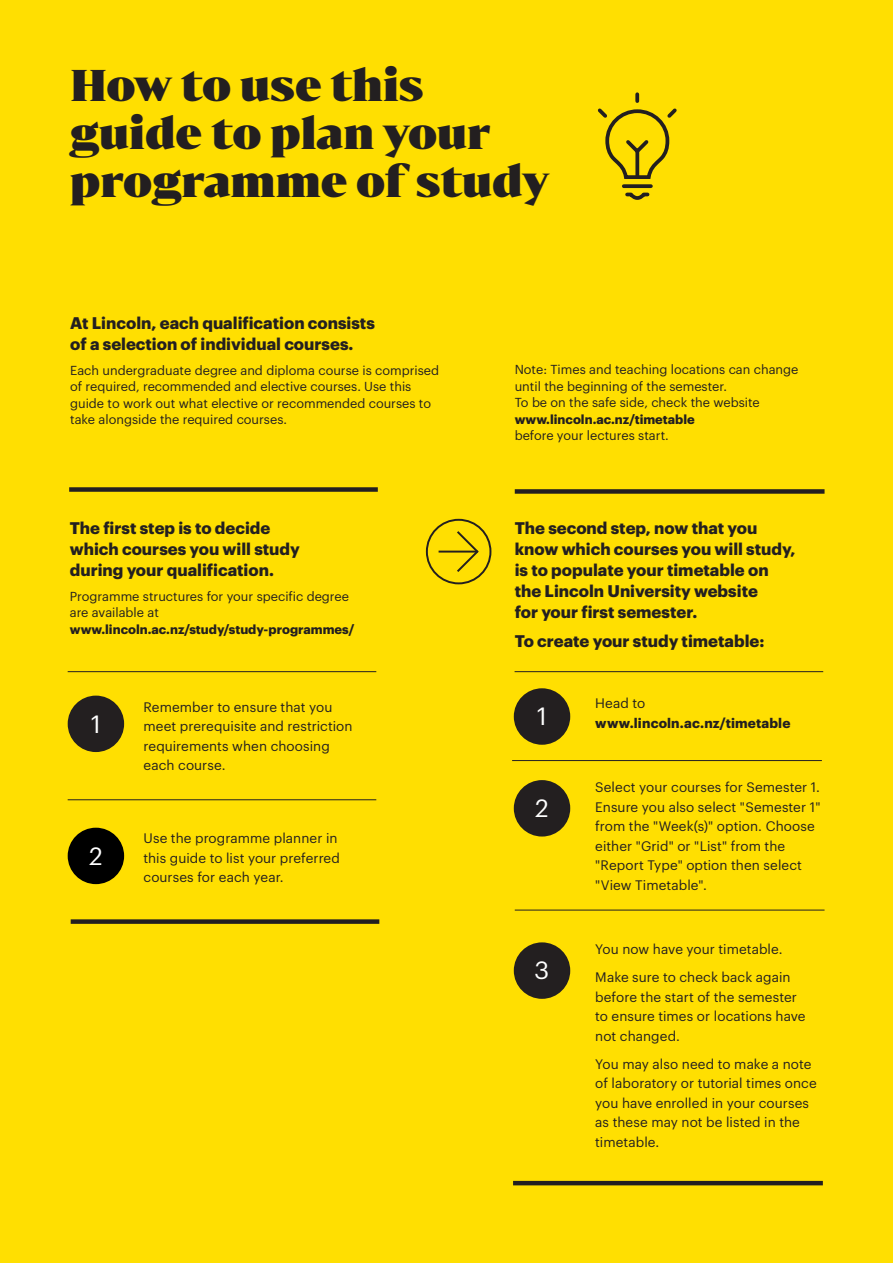
<style>
.page{position:relative;width:893px;height:1263px;background:#ffdf01}
.page>*{position:absolute;margin:0;border:0;box-sizing:border-box;transform-origin:0 0}
.PG-Headling_L1_28pt{font:900 42px/48px "Bw Darius";color:#231f20}
.Body_Text_8_5_11_HAL{font:24.45px "Graphik";color:#fff}
.Introduction-2_11pt{font:700 16.5px/21px "Graphik";color:#231f20}
.Body_text_-_9_12_5{font:13.5px/19.5px "Graphik";letter-spacing:.005em;color:#231f20}
.Body_text_-_9_12_5-2{font:700 13.5px/19.5px "Graphik";letter-spacing:.01em;color:#231f20}
.Body_Text_8_5pt_11pt{font:12.75px/16.5px "Graphik";color:#231f20}
.Introduction-2_11pt-2{font:12.75px/16.5px "Graphik";color:#231f20}
.s1{font-weight:700}
.s2{font-weight:400}
</style>
<div class="page">
<div style="left:69px;top:487px;width:309px;height:5px;background:#231f20"></div>
<hr style="left:68px;top:799px;width:308px;height:1px;background:#231f20">
<div style="left:68px;top:828px;width:56px;height:56px;background:#000;border-radius:50%"></div>
<div style="left:68px;top:696px;width:56px;height:56px;background:#231f20;border-radius:50%"></div>
<div style="left:515px;top:489px;width:309px;height:5px;background:#231f20"></div>
<hr style="left:512px;top:760px;width:310px;height:1px;background:#231f20">
<hr style="left:515px;top:910px;width:309px;height:1px;background:#231f20">
<div style="left:514px;top:780px;width:56px;height:56px;background:#231f20;border-radius:50%"></div>
<div style="left:514px;top:688px;width:56px;height:57px;background:#231f20;border-radius:50%"></div>
<div style="left:514px;top:942px;width:56px;height:57px;background:#231f20;border-radius:50%"></div>
<hr style="left:439px;top:551px;width:39px;height:2px;background:#231f20">
<svg style="left:455px;top:529px;width:25px;height:43px"></svg>
<div style="left:426px;top:519px;width:65px;height:65px;border:2px solid #231f20;border-radius:50%"></div>
<div style="left:71px;top:919px;width:308px;height:5px;background:#231f20"></div>
<hr style="left:513px;top:1181px;width:310px;height:4px;background:#231f20">
<hr style="left:68px;top:671px;width:308px;height:1px;background:#231f20">
<hr style="left:515px;top:671px;width:308px;height:1px;background:#231f20">
<svg style="left:597px;top:92px;width:80px;height:108px"></svg>
<p class="PG-Headling_L1_28pt" style="left:70px;top:59px;width:480px">How to use this guide to plan your programme of study</p>
<p class="Introduction-2_11pt" style="left:70px;top:311px;width:306px">At Lincoln, each qualification consists of a selection of individual courses.</p>
<p class="Body_Text_8_5pt_11pt" style="left:70px;top:361px;width:370px">Each undergraduate degree and diploma course is comprised of required, recommended and elective courses. Use this guide to work out what elective or recommended courses to take alongside the required courses.</p>
<p class="Introduction-2_11pt" style="left:70px;top:516px;width:232px">The first step is to decide which courses you will study during your qualification.</p>
<p class="Introduction-2_11pt-2" style="left:70px;top:587px;width:286px">Programme structures for your specific degree are available at <span class="s1">www.lincoln.ac.nz/study/study-programmes/</span></p>
<p class="Body_Text_8_5_11_HAL" style="left:91px;top:705px;width:11px">1</p>
<p class="Body_Text_8_5_11_HAL" style="left:89px;top:837px;width:15px">2</p>
<p class="Body_text_-_9_12_5" style="left:143px;top:696px;width:211px">Remember to ensure that you meet prerequisite and restriction requirements when choosing each course.</p>
<p class="Body_text_-_9_12_5" style="left:143px;top:828px;width:198px">Use the programme planner in this guide to list your preferred courses for each year.</p>
<p class="Body_Text_8_5pt_11pt" style="left:515px;top:360px;width:285px">Note: Times and teaching locations can change until the beginning of the semester.<br>To be on the safe side, check the website <span class="s1">www.lincoln.ac.nz/timetable<br></span>before your lectures start.</p>
<p class="Introduction-2_11pt" style="left:515px;top:516px;width:282px">The second step, now that you know which courses you will study, is to populate your timetable on the Lincoln University website<br>for your first semester.</p>
<p class="Introduction-2_11pt" style="left:515px;top:629px;width:251px">To create your study timetable:</p>
<p class="Body_Text_8_5_11_HAL" style="left:537px;top:698px;width:11px">1</p>
<p class="Body_Text_8_5_11_HAL" style="left:535px;top:790px;width:15px">2</p>
<p class="Body_Text_8_5_11_HAL" style="left:535px;top:952px;width:16px">3</p>
<p class="Body_text_-_9_12_5-2" style="left:595px;top:692px;width:197px"><span class="s2">Head to </span>www.lincoln.ac.nz/timetable</p>
<p class="Body_text_-_9_12_5" style="left:595px;top:776px;width:227px">Select your courses for Semester 1.<br>Ensure you also select "Semester 1" from the "Week(s)" option. Choose either "Grid" or "List" from the "Report Type" option then select "View Timetable".</p>
<p class="Body_text_-_9_12_5" style="left:595px;top:938px;width:189px">You now have your timetable.</p>
<p class="Body_text_-_9_12_5" style="left:595px;top:966px;width:212px">Make sure to check back again before the start of the semester to ensure times or locations have not changed.</p>
<p class="Body_text_-_9_12_5" style="left:595px;top:1053px;width:223px">You may also need to make a note of laboratory or tutorial times once you have enrolled in your courses as these may not be listed in the timetable.</p>
</div>
